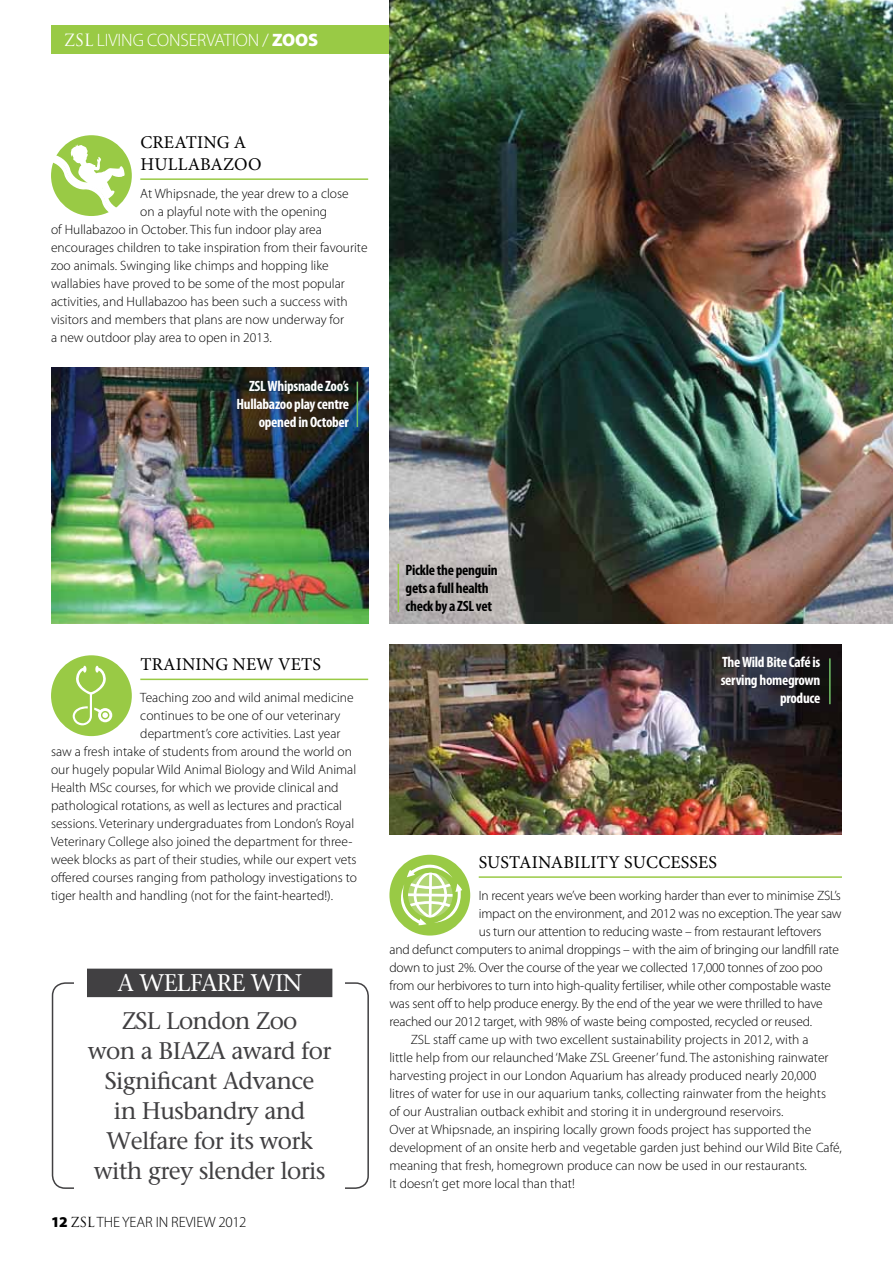
<style>
.page{position:relative;width:893px;height:1263px;background:#fff}
.page>*{position:absolute;margin:0;border:0;box-sizing:border-box;transform-origin:0 0}
.t1{font:24px/30px "Stone Serif";letter-spacing:-.03em;color:#414042;text-align:center}
.t2{font:24px "Stone Serif";letter-spacing:-.03em;color:#fff}
.t3{font:18px/21.6px "Minion Pro";letter-spacing:.01em;color:#000}
.t4{font:300 18px "Myriad Pro";letter-spacing:-.005em;color:#fff}
.t5{font:700 condensed 15px/18px "Myriad Pro";letter-spacing:-.02em;color:#fff;text-align:right}
.t6{font:700 condensed 15px/18px "Myriad Pro";letter-spacing:-.02em;color:#000}
.t7{font:300 15px "Myriad Pro";letter-spacing:-.005em;color:#000}
.t8{font:300 13.5px "Myriad Pro";color:#000}
.s1{font-family:"Trajan Pro";font-weight:400;font-size:16.5px}
.s2{font-weight:900}
.s3{font-family:"Trajan Pro";font-weight:400;font-size:13.5px}
</style>
<div class="page">
<div style="left:51px;top:26px;width:341px;height:28px;background:#99ca45"></div>
<img style="left:51px;top:368px;width:317px;height:256px">
<hr style="left:140px;top:679px;width:228px;height:1px;background:#99ca45">
<hr style="left:479px;top:876px;width:363px;height:2px;background:#99ca45">
<img style="left:389px;top:0;width:504px;height:624px">
<div style="left:51px;top:655px;width:81px;height:81px;background:#99ca45;border-radius:50%"></div>
<div style="left:51px;top:135px;width:81px;height:81px;background:#99ca45;border-radius:50%"></div>
<img style="left:389px;top:645px;width:453px;height:189px">
<div style="left:389px;top:855px;width:81px;height:80px;background:#99ca45;border-radius:50%"></div>
<svg style="left:73px;top:666px;width:39px;height:59px"></svg>
<svg style="left:391px;top:854px;width:74px;height:71px"></svg>
<hr style="left:398px;top:564px;width:1px;height:48px;background:#99ca45">
<hr style="left:829px;top:658px;width:2px;height:46px;background:#73c167">
<hr style="left:357px;top:382px;width:1px;height:45px;background:#73c167">
<svg style="left:51px;top:144px;width:78px;height:72px"></svg>
<div style="left:52px;top:982px;width:317px;height:207px;border:2px solid #414042;border-radius:13px"></div>
<div style="left:74px;top:959px;width:271px;height:238px;background:#fff"></div>
<div style="left:87px;top:969px;width:245px;height:28px;background:#414042"></div>
<hr style="left:140px;top:178px;width:228px;height:2px;background:#99ca45">
<h2 class="t4" style="left:64px;top:29px;width:256px"><span class="s1">ZSL</span> Living conservation / <span class="s2">ZOOS</span></h2>
<h2 class="t3" style="left:140px;top:132px;width:123px">CREATING A<br>HULLABAZOO</h2>
<p class="t8" style="left:140px;top:185px;width:210px">At Whipsnade, the year drew to a close</p>
<p class="t8" style="left:140px;top:203px;width:188px">on a playful note with the opening</p>
<p class="t8" style="left:51px;top:221px;width:272px">of H ullabazoo in October. This fun indoor play area</p>
<p class="t8" style="left:51px;top:239px;width:318px">encourages children to take inspiration from their favourite</p>
<p class="t8" style="left:51px;top:257px;width:279px">zoo animals. Swinging like chimps and hopping like</p>
<p class="t8" style="left:51px;top:275px;width:295px">wallabies have proved to be some of the most popular</p>
<p class="t8" style="left:51px;top:293px;width:298px">activities, and H ullabazoo has been such a success with</p>
<p class="t8" style="left:51px;top:311px;width:295px">visitors and members that plans are now underway for</p>
<p class="t8" style="left:51px;top:329px;width:222px">a new outdoor play area to open in 2013.</p>
<p class="t5" style="left:236px;top:376px;width:114px">ZSL Whipsnade Zoo’s<br>Hullabazoo play centre opened in October</p>
<h2 class="t3" style="left:140px;top:654px;width:182px">TRAINING NEW VETS</h2>
<p class="t8" style="left:140px;top:689px;width:215px">Teaching zoo and wild animal medicine</p>
<p class="t8" style="left:140px;top:707px;width:202px">continues to be one of our veterinary</p>
<p class="t8" style="left:140px;top:725px;width:202px">department’s core activities. Last year</p>
<p class="t8" style="left:51px;top:743px;width:302px">saw a fresh intake of students from around the world on</p>
<p class="t8" style="left:51px;top:761px;width:307px">our hugely popular Wild Animal Biology and Wild Animal</p>
<p class="t8" style="left:51px;top:779px;width:289px">Health MSc courses, for which we provide clinical and</p>
<p class="t8" style="left:51px;top:797px;width:292px">pathological rotations, as well as lectures and practical</p>
<p class="t8" style="left:51px;top:815px;width:305px">sessions. Veterinary undergraduates from London’s Royal</p>
<p class="t8" style="left:51px;top:833px;width:303px">Veterinary College also joined the department for three-</p>
<p class="t8" style="left:51px;top:851px;width:307px">week blocks as part of their studies, while our expert vets</p>
<p class="t8" style="left:51px;top:869px;width:308px">offered courses ranging from pathology investigations to</p>
<p class="t8" style="left:51px;top:887px;width:284px">tiger health and handling (not for the faint-hearted!).</p>
<h1 class="t2" style="left:117px;top:968px;width:183px">A Welfare Win</h1>
<h1 class="t1" style="left:88px;top:1006px;width:245px">ZSL London Zoo<br>won a BIAZA award for<br>Significant Advance<br>in Husbandry and<br>Welfare for its work with grey slender loris</h1>
<p class="t7" style="left:51px;top:1213px;width:197px"><span class="s2">12</span> <span class="s3">ZSL</span> The year in review 2012</p>
<p class="t6" style="left:406px;top:561px;width:93px">Pickle the penguin gets a full health check by a ZSL vet</p>
<p class="t5" style="left:721px;top:653px;width:101px">The Wild Bite Café is serving homegrown produce</p>
<h2 class="t3" style="left:479px;top:851px;width:240px">SUSTAINABILITY SUCCESSES</h2>
<p class="t8" style="left:479px;top:887px;width:364px">I n recent years we’ve been working harder than ever to minimise ZSL’s</p>
<p class="t8" style="left:479px;top:905px;width:364px">impact on the environment, and 2012 was no exception. The year saw</p>
<p class="t8" style="left:479px;top:923px;width:344px">us turn our attention to reducing waste – from restaurant leftovers</p>
<p class="t8" style="left:389px;top:941px;width:451px">and defunct computers to animal droppings – with the aim of bringing our landfill rate</p>
<p class="t8" style="left:389px;top:959px;width:435px">down to just 2%. Over the course of the year we collected 17,000 tonnes of zoo poo</p>
<p class="t8" style="left:389px;top:977px;width:443px">from our herbivores to turn into high-quality fertiliser, while other compostable waste</p>
<p class="t8" style="left:389px;top:995px;width:435px">was sent off to help produce energy. By the end of the year we were thrilled to have</p>
<p class="t8" style="left:389px;top:1013px;width:424px">reached our 2012 target, with 98% of waste being composted, recycled or reused.</p>
<p class="t8" style="left:411px;top:1031px;width:399px">ZSL staff came up with two excellent sustainability projects in 2012, with a</p>
<p class="t8" style="left:389px;top:1049px;width:441px">little help from our relaunched ‘Make ZSL Greener’ fund. The astonishing rainwater</p>
<p class="t8" style="left:389px;top:1067px;width:428px">harvesting project in our London Aquarium has already produced nearly 20,000</p>
<p class="t8" style="left:389px;top:1085px;width:438px">litres of water for use in our aquarium tanks, collecting rainwater from the heights</p>
<p class="t8" style="left:389px;top:1103px;width:395px">of our Australian outback exhibit and storing it in underground reservoirs.</p>
<p class="t8" style="left:389px;top:1121px;width:423px">Over at Whipsnade, an inspiring locally grown foods project has supported the</p>
<p class="t8" style="left:389px;top:1139px;width:454px">development of an onsite herb and vegetable garden just behind our Wild Bite Café,</p>
<p class="t8" style="left:389px;top:1157px;width:419px">meaning that fresh, homegrown produce can now be used in our restaurants.</p>
<p class="t8" style="left:389px;top:1175px;width:187px">It doesn’t get more local than that!</p>
</div>
